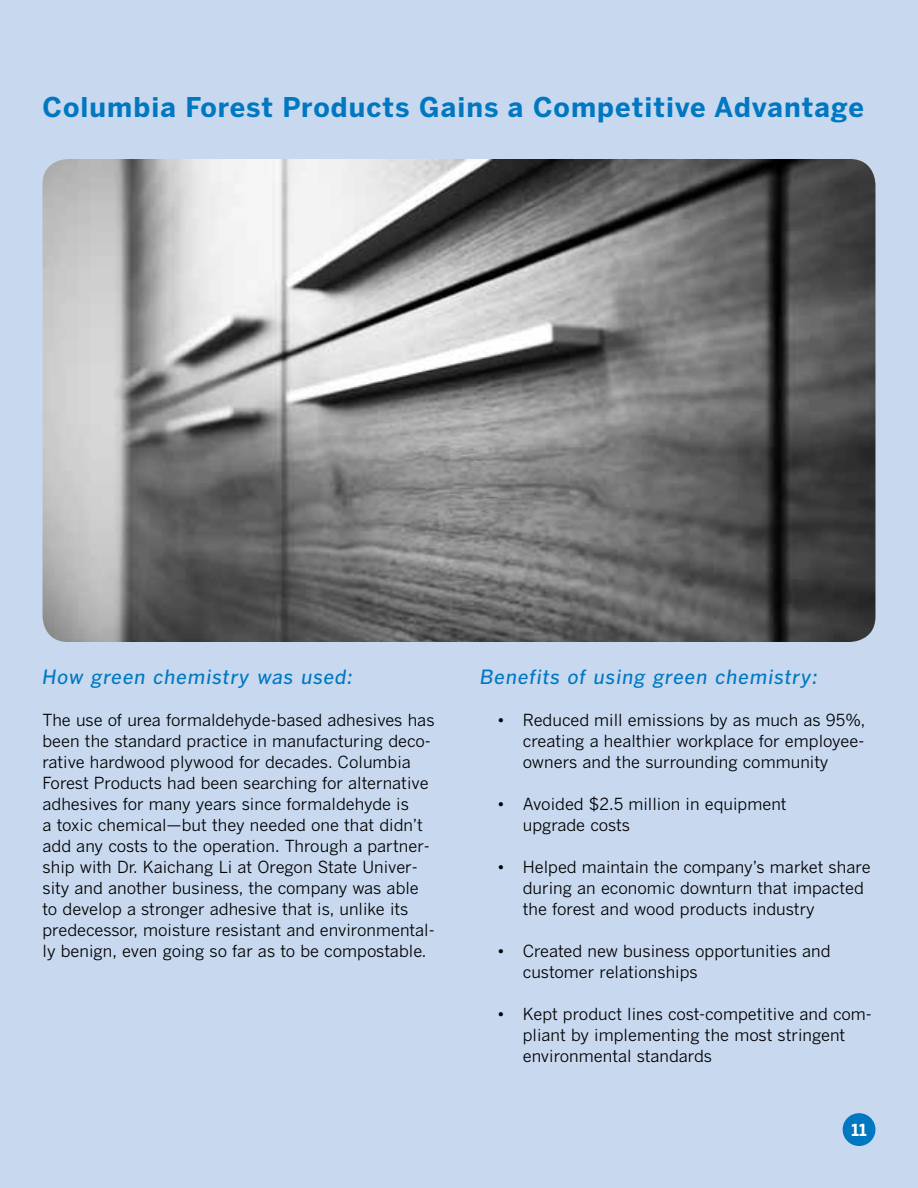
<style>
.page{position:relative;width:918px;height:1188px;background:#c7d8ef}
.page>*{position:absolute;margin:0;border:0;box-sizing:border-box;transform-origin:0 0}
.t1{font:700 27px "Benton Sans";letter-spacing:.04em;color:#0077c1}
.t2{font:italic 500 19.5px "Benton Gothic";letter-spacing:.04em;color:#0077c1}
.t3{font:16.5px/21px "Benton Gothic";color:#000}
.t4{font:700 16.5px "Benton Sans";color:#fff}
</style>
<div class="page">
<img style="left:43px;top:159px;width:832px;height:483px">
<div style="left:843px;top:1113px;width:32px;height:33px;background:#0077c1;border-radius:50%"></div>
<h1 class="t1" style="left:43px;top:91px;width:823px">Columbia Forest Products Gains a Competitive Advantage</h1>
<p class="t2" style="left:43px;top:665px;width:312px">How green chemistry was used:</p>
<p class="t3" style="left:43px;top:709px;width:394px">The use of urea formaldehyde-based adhesives has been the standard practice in manufacturing deco&shy;rative hardwood plywood for decades. Columbia Forest Products had been searching for alternative adhesives for many years since formaldehyde is<br>a toxic chemical—but they needed one that didn’t add any costs to the operation. Through a partner&shy;ship with Dr. Kaichang Li at Oregon State Univer&shy;sity and another business, the company was able to develop a stronger adhesive that is, unlike its predecessor, moisture resistant and environmental&shy;ly benign, even going so far as to be compostable.</p>
<p class="t2" style="left:480px;top:665px;width:339px">Benefits of using green chemistry:</p>
<p class="t3" style="left:523px;top:709px;width:344px;text-align:justify;text-indent:-26px">• Reduced mill emissions by as much as 95%, creating a healthier workplace for employee&shy;owners and the surrounding community</p>
<p class="t3" style="left:523px;top:793px;width:265px;text-indent:-26px">• Avoided $2.5 million in equipment upgrade costs</p>
<p class="t3" style="left:523px;top:856px;width:349px;text-indent:-26px">• Helped maintain the company’s market share during an economic downturn that impacted the forest and wood products industry</p>
<p class="t3" style="left:523px;top:940px;width:309px;text-indent:-26px">• Created new business opportunities and customer relationships</p>
<p class="t3" style="left:523px;top:1003px;width:351px;text-indent:-26px">• Kept product lines cost-competitive and com&shy;pliant by implementing the most stringent environmental standards</p>
<p class="t4" style="left:852px;top:1120px;width:17px">11</p>
</div>
